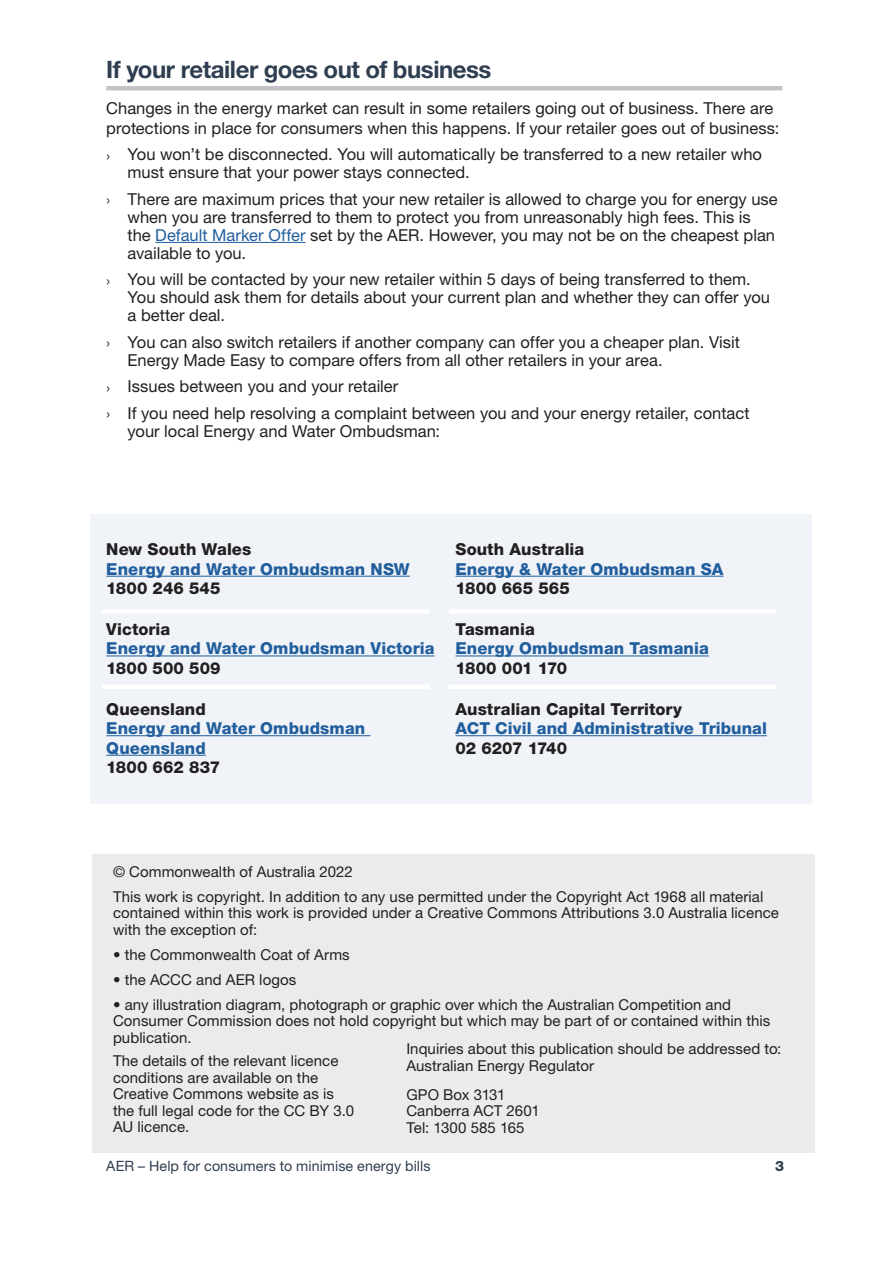
<style>
.page{position:relative;width:893px;height:1263px;background:#fff}
.page>*{position:absolute;margin:0;border:0;box-sizing:border-box;transform-origin:0 0}
.t1{font:700 24px "Helvetica Neue LT Std";letter-spacing:-.02em;color:#303e51}
.t2{font:16.5px/18px "Helvetica Neue LT Std";color:#231f20}
.t3{font:800 16.5px/19.5px "Helvetica Neue LT Std";letter-spacing:.01em;color:#215e9e}
.t4{font:800 16.5px "Helvetica Neue LT Std";letter-spacing:.005em;color:#231f20}
.t5{font:800 16.5px "Helvetica Neue LT Std";letter-spacing:-.025em;color:#231f20}
.t6{font:15px/16.5px "Helvetica Neue LT Std";letter-spacing:.005em;color:#231f20}
.t7{font:14.25px "Helvetica Neue LT Std";letter-spacing:.005em;color:#303e51}
.t8{font:800 14.25px "Helvetica Neue LT Std";color:#303e51}
.s1{font-weight:300;font-stretch:condensed;font-size:18px}
.s2{color:#215e9e}
.s3{font-style:italic}
</style>
<div class="page">
<div style="left:90px;top:514px;width:722px;height:290px;background:#f0f3f7"></div>
<div style="left:92px;top:854px;width:723px;height:298px;background:#ebeaec"></div>
<hr style="left:106px;top:86px;width:676px;height:4px;background:#c3c3c9">
<hr style="left:155px;top:242px;width:151px;height:1px;background:#215e9e">
<hr style="left:106px;top:576px;width:304px;height:1px;background:#215e9e">
<hr style="left:106px;top:655px;width:329px;height:1px;background:#215e9e">
<hr style="left:106px;top:735px;width:264px;height:1px;background:#215e9e">
<hr style="left:106px;top:755px;width:100px;height:1px;background:#215e9e">
<hr style="left:455px;top:576px;width:268px;height:1px;background:#215e9e">
<hr style="left:455px;top:655px;width:254px;height:1px;background:#215e9e">
<hr style="left:455px;top:735px;width:312px;height:1px;background:#215e9e">
<div style="left:102px;top:609px;width:327px;height:5px;background:#fff"></div>
<hr style="left:102px;top:685px;width:327px;height:4px;background:#fff">
<hr style="left:449px;top:685px;width:327px;height:4px;background:#fff">
<div style="left:449px;top:609px;width:327px;height:5px;background:#fff"></div>
<h1 class="t1" style="left:106px;top:54px;width:387px">If your retailer goes out of business</h1>
<p class="t2" style="left:106px;top:98px;width:674px;line-height:19.5px">Changes in the energy market can result in some retailers going out of business. There are protections in place for consumers when this happens. If your retailer goes out of business:</p>
<p class="t2" style="left:128px;top:145px;width:636px;text-indent:-21px"><span class="s1">›</span> You won’t be disconnected. You will automatically be transferred to a new retailer who must ensure that your power stays connected.</p>
<p class="t2" style="left:128px;top:190px;width:652px;text-indent:-21px"><span class="s1">›</span> There are maximum prices that your new retailer is allowed to charge you for energy use when you are transferred to them to protect you from unreasonably high fees. This is the <span class="s2">Default Marker Offer</span> set by the AER. However, you may not be on the cheapest plan available to you.</p>
<p class="t2" style="left:128px;top:270px;width:644px;text-indent:-21px"><span class="s1">›</span> You will be contacted by your new retailer within 5 days of being transferred to them.<br>You should ask them for details about your current plan and whether they can offer you a better deal.</p>
<p class="t2" style="left:128px;top:333px;width:614px;text-indent:-21px"><span class="s1">›</span> You can also switch retailers if another company can offer you a cheaper plan. Visit<br>Energy Made Easy to compare offers from all other retailers in your area.</p>
<p class="t2" style="left:106px;top:373px;width:645px;line-height:26.5px"><span class="s1">›</span> Issues between you and your retailer<br><span class="s1">›</span> If you need help resolving a complaint between you and your energy retailer, contact</p>
<p class="t2" style="left:128px;top:422px;width:314px">your local Energy and Water Ombudsman:</p>
<p class="t4" style="left:106px;top:539px;width:147px">New South Wales</p>
<p class="t3" style="left:106px;top:559px;width:305px">Energy and Water Ombudsman NSW</p>
<p class="t4" style="left:106px;top:578px;width:116px">1800 246 545</p>
<p class="t4" style="left:106px;top:619px;width:66px">Victoria</p>
<p class="t3" style="left:106px;top:639px;width:330px">Energy and Water Ombudsman Victoria</p>
<p class="t4" style="left:106px;top:658px;width:116px">1800 500 509</p>
<p class="t4" style="left:106px;top:699px;width:101px">Queensland</p>
<p class="t3" style="left:106px;top:718px;width:261px">Energy and Water Ombudsman<br>Queensland</p>
<p class="t4" style="left:106px;top:757px;width:115px">1800 662 837</p>
<p class="t4" style="left:455px;top:539px;width:130px">South Australia</p>
<p class="t3" style="left:455px;top:559px;width:269px">Energy &amp; Water Ombudsman SA</p>
<p class="t4" style="left:455px;top:578px;width:116px">1800 665 565</p>
<p class="t4" style="left:455px;top:619px;width:81px">Tasmania</p>
<p class="t3" style="left:455px;top:639px;width:255px">Energy Ombudsman Tasmania</p>
<p class="t5" style="left:455px;top:658px;width:113px">1800 001 170</p>
<p class="t4" style="left:455px;top:699px;width:228px">Australian Capital Territory</p>
<p class="t3" style="left:455px;top:718px;width:313px">ACT Civil and Administrative Tribunal</p>
<p class="t4" style="left:455px;top:738px;width:113px">02 6207 1740</p>
<p class="t6" style="left:113px;top:859px;width:652px;line-height:25px">© Commonwealth of Australia 2022<br>This work is copyright. In addition to any use permitted under the Copyright Act 1968 all material</p>
<p class="t6" style="left:113px;top:904px;width:667px">contained within this work is provided under a Creative Commons Attributions 3.0 Australia licence with the exception of:</p>
<p class="t6" style="left:113px;top:946px;width:238px">• the Commonwealth Coat of Arms</p>
<p class="t6" style="left:113px;top:971px;width:185px">• the ACCC and AER logos</p>
<p class="t6" style="left:113px;top:996px;width:659px">• any illustration diagram, photograph or graphic over which the Australian Competition and<br>Consumer Commission does not hold copyright but which may be part of or contained within this publication.</p>
<p class="t6" style="left:113px;top:1052px;width:243px">The details of the relevant licence conditions are available on the<br>Creative Commons website as is the full legal code for the CC BY 3.0<br>AU licence.</p>
<p class="t6" style="left:406px;top:1040px;width:376px">Inquiries about this publication should be addressed to:<br>Australian Energy Regulator</p>
<p class="t6" style="left:406px;top:1086px;width:135px">GPO Box 3131<br>Canberra ACT 2601<br>Tel: 1300 585 165</p>
<p class="t7" style="left:106px;top:1157px;width:326px">AER <span class="s3">–</span> Help for consumers to minimise energy bills</p>
<p class="t8" style="left:775px;top:1157px;width:10px">3</p>
</div>
